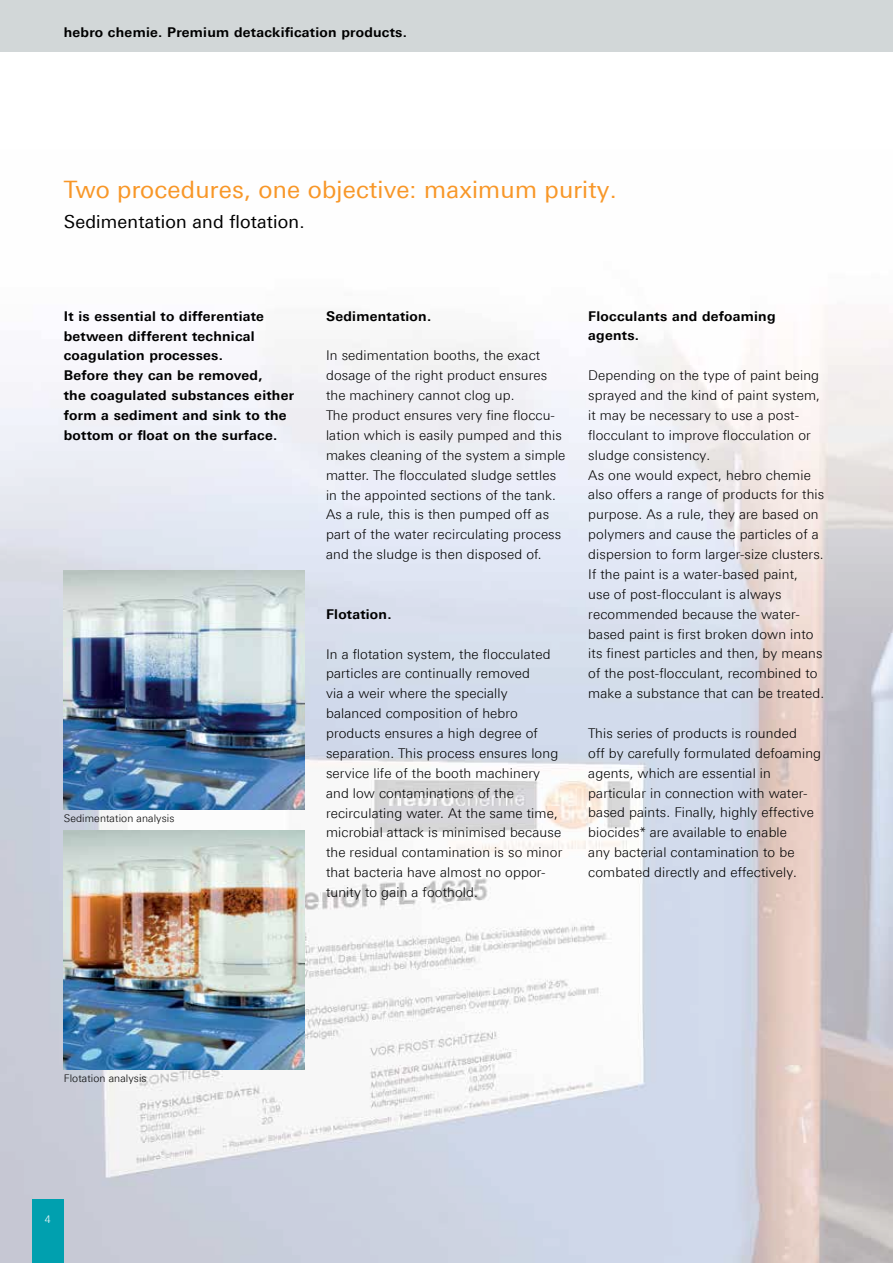
<style>
.page{position:relative;width:893px;height:1263px;background:#fff}
.page>*{position:absolute;margin:0;border:0;box-sizing:border-box;transform-origin:0 0}
.t1{font:24px "LT Univers Basic";letter-spacing:.01em;color:#f89728}
.t2{font:18px "LT Univers Basic";letter-spacing:.01em;color:#000}
.t3{font:300 13.5px/19.8px "LT Univers Basic";letter-spacing:.01em;color:#000}
.t4{font:700 13.5px/19.8px "LT Univers Basic";letter-spacing:.02em;color:#000}
.t5{font:300 10.5px "LT Univers Basic";letter-spacing:.01em;color:#000}
.t6{font:300 10.5px "LT Univers Basic";color:#fff}
</style>
<div class="page">
<img style="left:0;top:330px;width:893px;height:933px">
<div style="left:0;top:0;width:893px;height:51px;background:#d2d7d8"></div>
<div style="left:32px;top:1199px;width:32px;height:64px;background:#00a0af"></div>
<img style="left:64px;top:831px;width:241px;height:238px">
<img style="left:64px;top:571px;width:241px;height:238px">
<p class="t4" style="left:64px;top:22px;width:345px">hebro chemie. Premium detackification products.</p>
<h1 class="t1" style="left:64px;top:176px;width:554px">Two procedures, one objective: maximum purity.</h1>
<h2 class="t2" style="left:64px;top:212px;width:242px">Sedimentation and flotation.</h2>
<p class="t4" style="left:64px;top:306px;width:232px">It is essential to differentiate between different technical coagulation processes.<br>Before they can be removed,<br>the coagulated substances either form a sediment and sink to the bottom or float on the surface.</p>
<p class="t4" style="left:326px;top:306px;width:107px">Sedimentation.</p>
<p class="t3" style="left:326px;top:346px;width:241px">In sedimentation booths, the exact dosage of the right product ensures the machinery cannot clog up.<br>The product ensures very fine floccu&shy;lation which is easily pumped and this makes cleaning of the system a simple matter. The flocculated sludge settles in the appointed sections of the tank.<br>As a rule, this is then pumped off as part of the water recirculating process and the sludge is then disposed of.</p>
<p class="t5" style="left:64px;top:812px;width:112px">Sedimentation analysis</p>
<p class="t4" style="left:326px;top:604px;width:67px">Flotation.</p>
<p class="t3" style="left:326px;top:644px;width:238px">In a flotation system, the flocculated particles are continually removed<br>via a weir where the specially balanced composition of hebro products ensures a high degree of separation. This process ensures long service life of the booth machinery and low contaminations of the recirculating water. At the same time, microbial attack is minimised because the residual contamination is so minor that bacteria have almost no oppor&shy;tunity to gain a foothold.</p>
<p class="t4" style="left:588px;top:306px;width:189px">Flocculants and defoaming agents.</p>
<p class="t3" style="left:588px;top:365px;width:238px">Depending on the type of paint being sprayed and the kind of paint system, it may be necessary to use a post&shy;flocculant to improve flocculation or sludge consistency.<br>As one would expect, hebro chemie also offers a range of products for this purpose. As a rule, they are based on polymers and cause the particles of a dispersion to form larger-size clusters.<br>If the paint is a water-based paint,<br>use of post-flocculant is always recommended because the water&shy;based paint is first broken down into its finest particles and then, by means of the post-flocculant, recombined to make a substance that can be treated.</p>
<p class="t3" style="left:588px;top:723px;width:234px">This series of products is rounded<br>off by carefully formulated defoaming agents, which are essential in particular in connection with water&shy;based paints. Finally, highly effective biocides* are available to enable<br>any bacterial contamination to be combated directly and effectively.</p>
<p class="t5" style="left:64px;top:1072px;width:84px">Flotation analysis</p>
<p class="t6" style="left:45px;top:1213px;width:7px">4</p>
</div>
